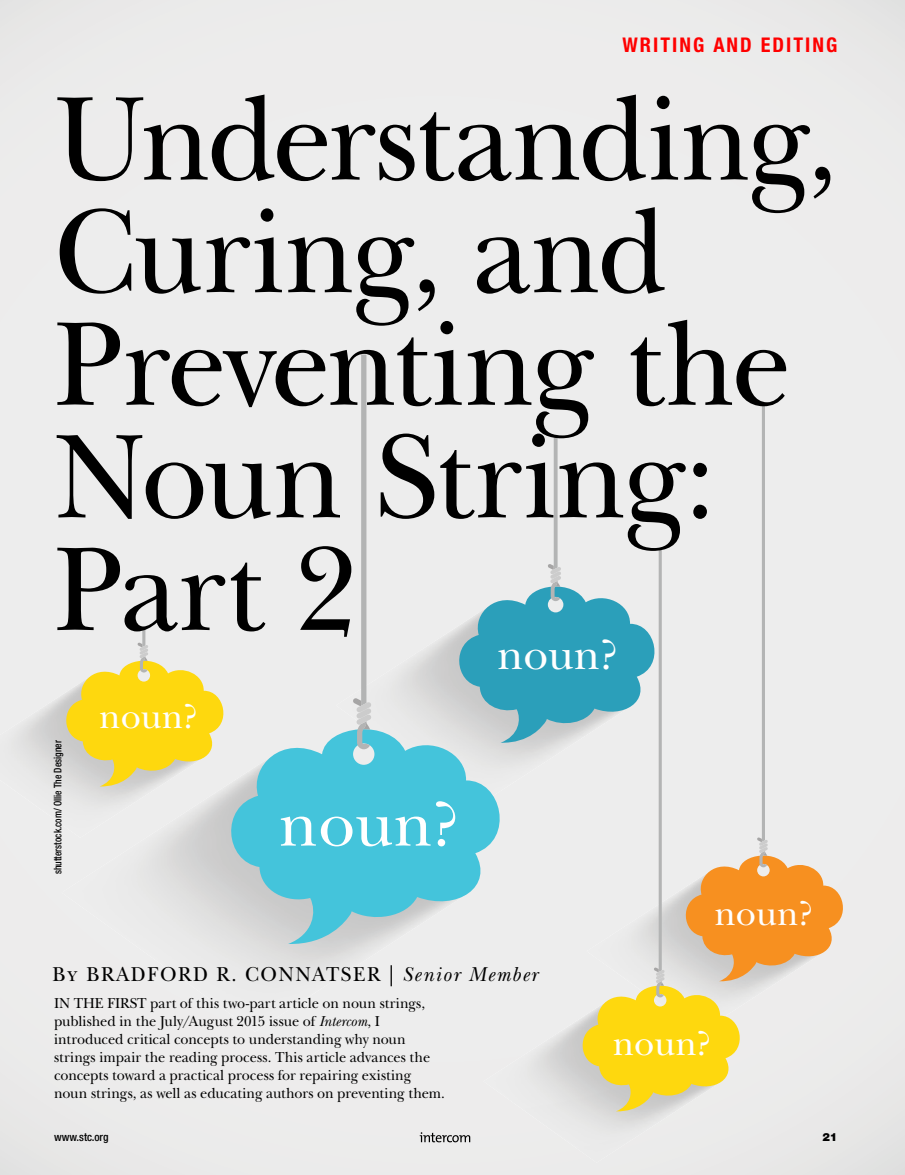
<style>
.page{position:relative;width:905px;height:1175px;background:#fff}
.page>*{position:absolute;margin:0;border:0;box-sizing:border-box;transform-origin:0 0}
.t1{font:124.5px/112.5px "New Baskerville Std";letter-spacing:-.03em;color:#000;scale:.96 1}
.t2{font:65.85px "New Baskerville Std";color:#fff}
.t3{font:44.1px "New Baskerville Std";color:#fff}
.t4{font:36px "New Baskerville Std";color:#fff}
.t5{font:21px "New Baskerville Std";letter-spacing:.08em;color:#000;scale:.96 1}
.t6{font:700 condensed 20.25px "Helvetica Neue LT Std";letter-spacing:.1em;color:#f00}
.t7{font:15px/18px "New Baskerville Std";letter-spacing:-.01em;color:#000;scale:.96 1}
.t8{font:500 condensed 11.25px "Helvetica Neue LT Std";color:#000}
.t9{font:900 11.25px "Helvetica Neue LT Std";color:#000}
.t10{font:500 condensed 10.5px "Helvetica Neue LT Std";color:#000;scale:.9 1}
.s1{font-style:italic}
</style>
<div class="page">
<div style="left:0;top:0;width:904px;height:1174px;background:#ededed"></div>
<div style="left:483px;top:1144px;width:237px;height:18px;background:#ebebeb"></div>
<img style="left:336px;top:605px;width:83px;height:113px">
<img style="left:62px;top:819px;width:357px;height:212px">
<svg style="left:220px;top:718px;width:199px;height:226px;background:#79ccdb"></svg>
<svg style="left:353px;top:354px;width:18px;height:395px;background:#d6d9da"></svg>
<img style="left:0;top:819px;width:204px;height:18px">
<svg style="left:0;top:629px;width:232px;height:190px;background:#ede2a7"></svg>
<svg style="left:419px;top:406px;width:433px;height:738px;background:#dadfd5"></svg>
<h3 class="t6" style="left:622px;top:32px;width:216px">WRITING AND EDITING</h3>
<h1 class="t1" style="left:54px;top:84px;width:817px">Understanding,<br>Curing, and<br>Preventing the<br>Noun String:<br>Part 2</h1>
<p class="t10" style="left:52px;top:874px;width:150px;rotate:-90deg">shutterstock.com/ Ollie The Designer</p>
<h3 class="t4" style="left:99px;top:695px;width:100px">noun?</h3>
<h3 class="t3" style="left:497px;top:629px;width:122px">noun?</h3>
<h2 class="t2" style="left:278px;top:786px;width:182px">noun?</h2>
<h3 class="t5" style="left:52px;top:961px;width:506px">By BRADFORD R. CONNATSER | <span class="s1">Senior Member</span></h3>
<h3 class="t4" style="left:714px;top:892px;width:100px">noun?</h3>
<p class="t7" style="left:54px;top:994px;width:408px">IN THE FIRST part of this two-part article on noun strings, published in the July/August 2015 issue of <span class="s1">Intercom</span>, I introduced critical concepts to understanding why noun strings impair the reading process. This article advances the concepts toward a practical process for repairing existing noun strings, as well as educating authors on preventing them.</p>
<h3 class="t4" style="left:612px;top:1022px;width:100px">noun?</h3>
<p class="t8" style="left:54px;top:1130px;width:56px">www.stc.org</p>
<p class="t9" style="left:822px;top:1130px;width:17px">21</p>
</div>
